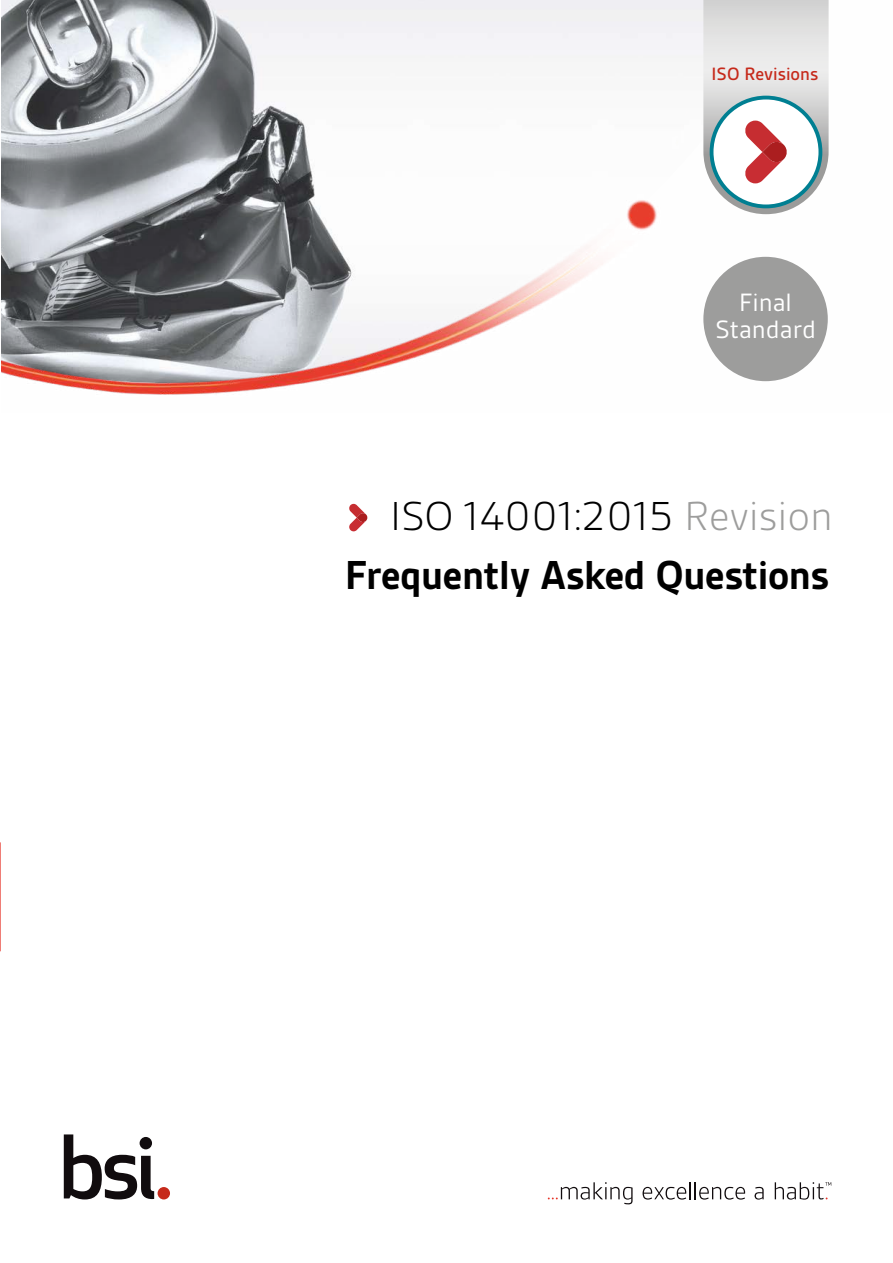
<style>
.page{position:relative;width:893px;height:1263px;background:#fff}
.page>*{position:absolute;margin:0;border:0;box-sizing:border-box;transform-origin:0 0}
.t1{font:700 43.5px/58.5px "BSI Gesta";letter-spacing:-.01em;color:#000;text-align:right}
.t2{font:27px/27px "BSI Gesta";color:#fff;text-align:center}
.t3{font:500 19.2px "BSI Gesta";color:#c62a1b}
.s1{font-weight:300}
.s2{font-weight:300;color:#9d9d9c}
</style>
<div class="page">
<svg style="left:64px;top:1134px;width:90px;height:65px"></svg>
<div style="left:158px;top:1187px;width:12px;height:12px;background:#c62a1b;border-radius:50%"></div>
<svg style="left:548px;top:1182px;width:85px;height:22px"></svg>
<svg style="left:643px;top:1182px;width:102px;height:17px"></svg>
<svg style="left:755px;top:1187px;width:9px;height:12px"></svg>
<svg style="left:775px;top:1182px;width:56px;height:17px"></svg>
<svg style="left:349px;top:504px;width:19px;height:27px"></svg>
<img style="left:1px;top:0;width:827px;height:395px">
<svg style="left:0;top:842px;width:1px;height:109px"></svg>
<div style="left:703px;top:257px;width:125px;height:124px;background:#9d9d9c;border-radius:50%"></div>
<svg style="left:703px;top:0;width:126px;height:214px"></svg>
<p class="t3" style="left:712px;top:64px;width:108px">ISO Revisions</p>
<p class="t2" style="left:715px;top:288px;width:102px">Final<br>Standard</p>
<p class="t1" style="left:345px;top:487px;width:490px"><span class="s1">ISO 14001:2015</span> <span class="s2">Revision<br></span>Frequently Asked Questions</p>
</div>
